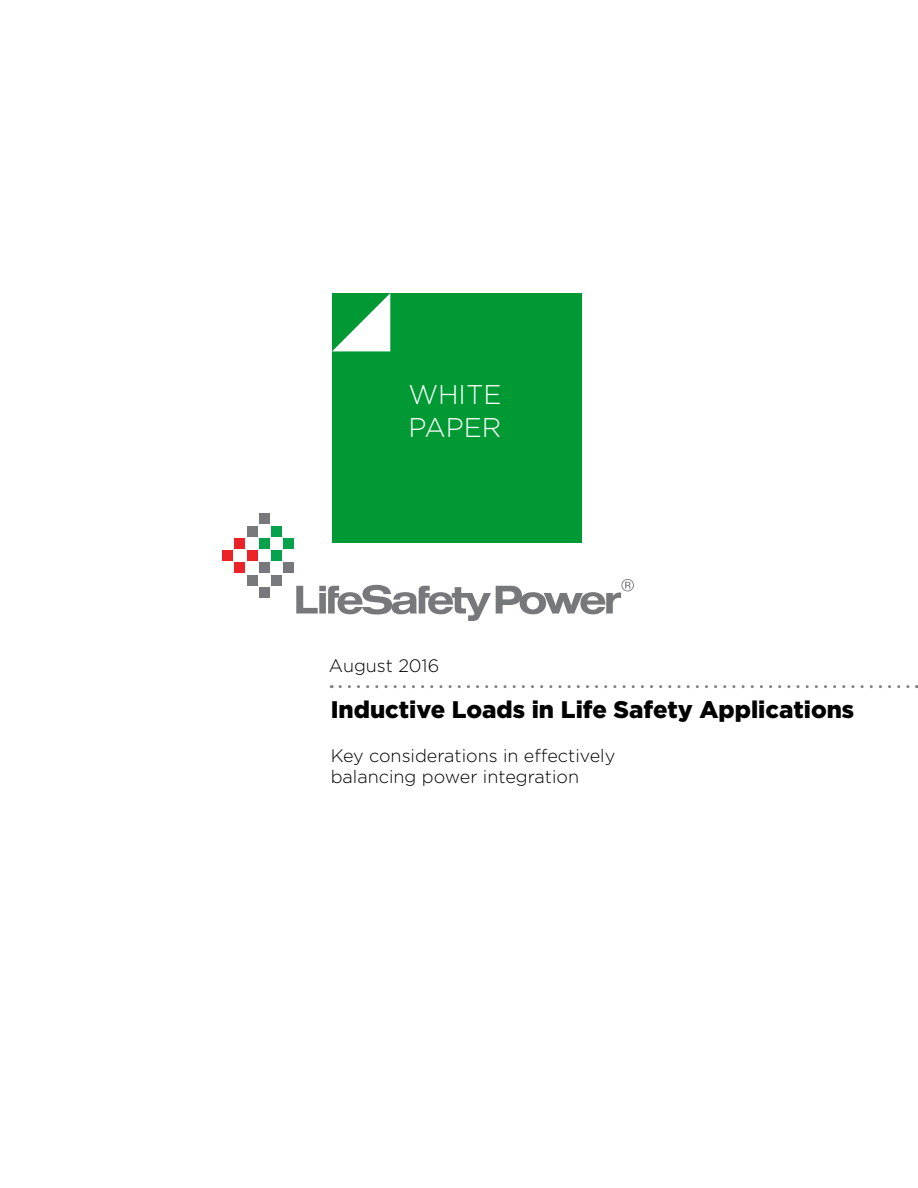
<style>
.page{position:relative;width:918px;height:1188px;background:#fff}
.page>*{position:absolute;margin:0;border:0;box-sizing:border-box;transform-origin:0 0}
.t1{font:300 27px/32.4px "Gotham";color:#fff}
.t2{font:900 24px "Gotham";color:#000}
.t3{font:300 18px/21.6px "Gotham";color:#000}
</style>
<div class="page">
<svg style="left:340px;top:685px;width:577px;height:3px"></svg>
<svg style="left:296px;top:579px;width:338px;height:42px"></svg>
<div style="left:222px;top:550px;width:11px;height:11px;background:#eb2227"></div>
<div style="left:235px;top:538px;width:10px;height:11px;background:#eb2227"></div>
<div style="left:247px;top:550px;width:10px;height:11px;background:#eb2227"></div>
<div style="left:235px;top:563px;width:10px;height:10px;background:#eb2227"></div>
<div style="left:247px;top:575px;width:10px;height:10px;background:#77787b"></div>
<div style="left:259px;top:563px;width:11px;height:10px;background:#77787b"></div>
<div style="left:271px;top:575px;width:11px;height:10px;background:#77787b"></div>
<div style="left:284px;top:563px;width:10px;height:10px;background:#77787b"></div>
<div style="left:247px;top:526px;width:10px;height:10px;background:#77787b"></div>
<div style="left:259px;top:514px;width:11px;height:10px;background:#77787b"></div>
<div style="left:259px;top:587px;width:11px;height:11px;background:#77787b"></div>
<div style="left:259px;top:538px;width:11px;height:11px;background:#06a14b"></div>
<div style="left:271px;top:526px;width:11px;height:10px;background:#06a14b"></div>
<div style="left:284px;top:538px;width:10px;height:11px;background:#06a14b"></div>
<div style="left:271px;top:550px;width:11px;height:11px;background:#06a14b"></div>
<div style="left:332px;top:293px;width:250px;height:250px;background:#093"></div>
<svg style="left:332px;top:293px;width:58px;height:58px"></svg>
<h1 class="t1" style="left:408px;top:378px;width:95px">WHITE<br>PAPER</h1>
<p class="t3" style="left:329px;top:654px;width:112px">August 2016</p>
<h2 class="t2" style="left:331px;top:693px;width:525px">Inductive Loads in Life Safety Applications</h2>
<p class="t3" style="left:331px;top:744px;width:286px">Key considerations in effectively balancing power integration</p>
</div>
